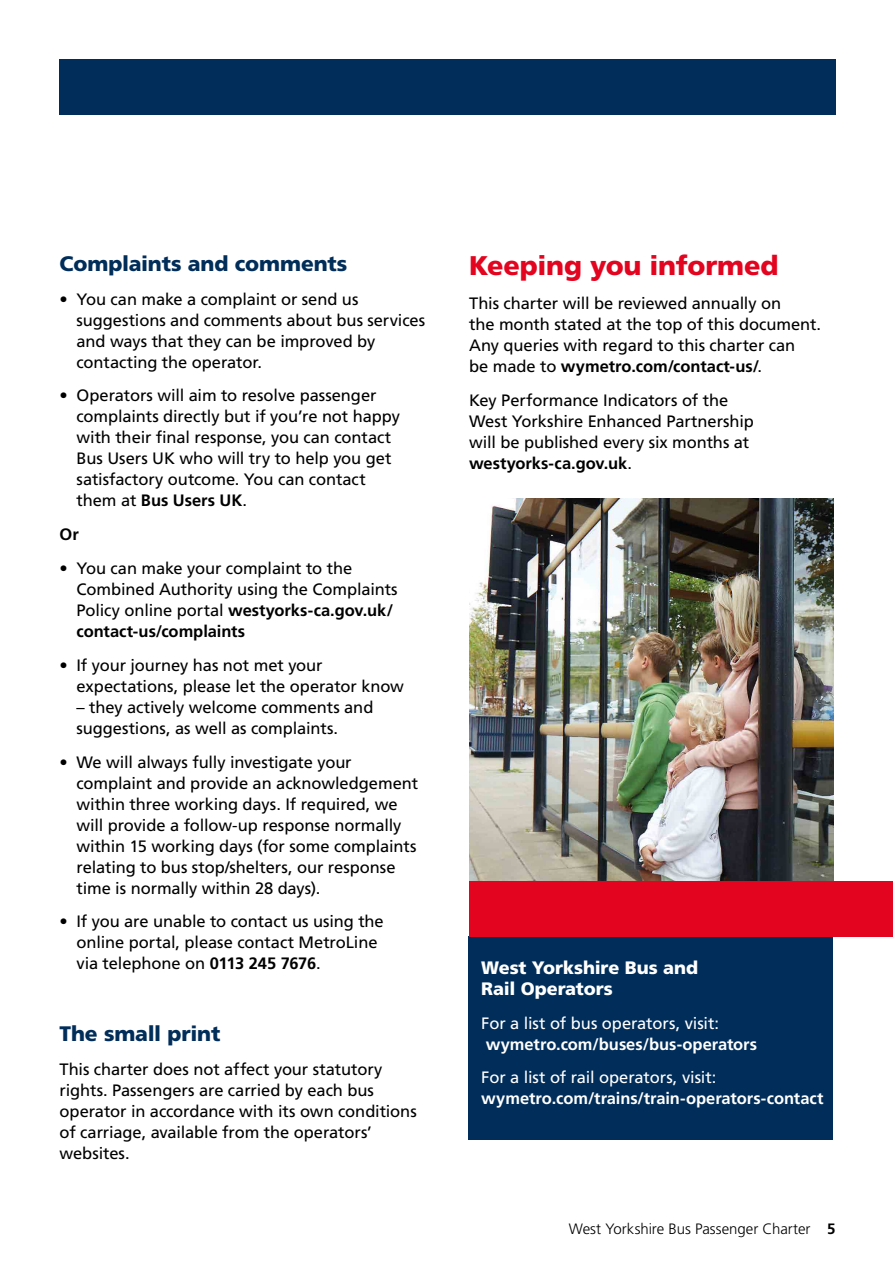
<style>
.page{position:relative;width:893px;height:1263px;background:#fff}
.page>*{position:absolute;margin:0;border:0;box-sizing:border-box;transform-origin:0 0}
.P2{font:900 27px "Frutiger LT Pro";letter-spacing:-.01em;color:#e30520}
.P2-2{font:900 21px "Frutiger LT Pro";letter-spacing:-.005em;color:#002d59}
.P1{font:900 18px/21px "Frutiger LT Pro";letter-spacing:-.005em;color:#fff}
.P1-2{font:16.5px/21px "Frutiger LT Pro";letter-spacing:-.005em;color:#000}
.P1-3{font:700 16.5px/21px "Frutiger LT Pro";letter-spacing:-.005em;color:#fff}
.P1-4{font:700 16.5px "Frutiger LT Pro";color:#000}
.t1{font:300 15px "Frutiger LT Pro";letter-spacing:-.005em;color:#000}
.s1{font-weight:700}
.s2{font-weight:400}
</style>
<div class="page">
<div style="left:60px;top:60px;width:776px;height:55px;background:#002d59"></div>
<img style="left:469px;top:498px;width:364px;height:383px">
<div style="left:468px;top:936px;width:365px;height:204px;background:#002d59"></div>
<div style="left:469px;top:881px;width:424px;height:55px;background:#e30520"></div>
<p class="P2-2" style="left:60px;top:251px;width:289px">Complaints and comments</p>
<p class="P1-2" style="left:77px;top:288px;width:350px;text-indent:-17px">• You can make a complaint or send us suggestions and comments about bus services and ways that they can be improved by contacting the operator.</p>
<p class="P1-2" style="left:77px;top:385px;width:325px;text-indent:-17px">• Operators will aim to resolve passenger complaints directly but if you’re not happy with their final response, you can contact Bus Users UK who will try to help you get satisfactory outcome. You can contact them at <span class="s1">Bus Users UK</span>.</p>
<p class="P1-4" style="left:60px;top:525px;width:21px">Or</p>
<p class="P1-2" style="left:77px;top:558px;width:323px;text-indent:-17px">• You can make your complaint to the Combined Authority using the Complaints Policy online portal <span class="s1">westyorks-ca.gov.uk/ contact-us/complaints</span></p>
<p class="P1-2" style="left:77px;top:654px;width:329px;text-indent:-17px">• If your journey has not met your expectations, please let the operator know</p>
<p class="P1-2" style="left:77px;top:696px;width:298px">– they actively welcome comments and suggestions, as well as complaints.</p>
<p class="P1-2" style="left:77px;top:751px;width:343px;text-indent:-17px">• We will always fully investigate your complaint and provide an acknowledgement within three working days. If required, we will provide a follow-up response normally within 15 working days (for some complaints relating to bus stop/shelters, our response time is normally within 28 days).</p>
<p class="P1-2" style="left:77px;top:911px;width:309px;text-indent:-17px">• If you are unable to contact us using the online portal, please contact MetroLine via telephone on <span class="s1">0113 245 7676</span>.</p>
<p class="P2-2" style="left:60px;top:1021px;width:162px">The small print</p>
<p class="P1-2" style="left:60px;top:1059px;width:359px">This charter does not affect your statutory rights. Passengers are carried by each bus operator in accordance with its own conditions of carriage, available from the operators’ websites.</p>
<p class="P2" style="left:469px;top:250px;width:311px">Keeping you informed</p>
<p class="P1-2" style="left:469px;top:293px;width:354px">This charter will be reviewed annually on<br>the month stated at the top of this document.<br>Any queries with regard to this charter can<br>be made to <span class="s1">wymetro.com/contact-us/</span>.</p>
<p class="P1-2" style="left:469px;top:390px;width:286px">Key Performance Indicators of the West Yorkshire Enhanced Partnership will be published every six months at <span class="s1">westyorks-ca.gov.uk</span>.</p>
<p class="P1" style="left:481px;top:957px;width:218px">West Yorkshire Bus and<br>Rail Operators</p>
<p class="P1-3" style="left:481px;top:1012px;width:277px"><span class="s2">For a list of bus operators, visit: </span>wymetro.com/buses/bus-operators</p>
<p class="P1-3" style="left:481px;top:1067px;width:344px"><span class="s2">For a list of rail operators, visit: </span>wymetro.com/trains/train-operators-contact</p>
<p class="t1" style="left:569px;top:1220px;width:268px">West Yorkshire Bus Passenger Charter <span class="s1">5</span></p>
</div>
